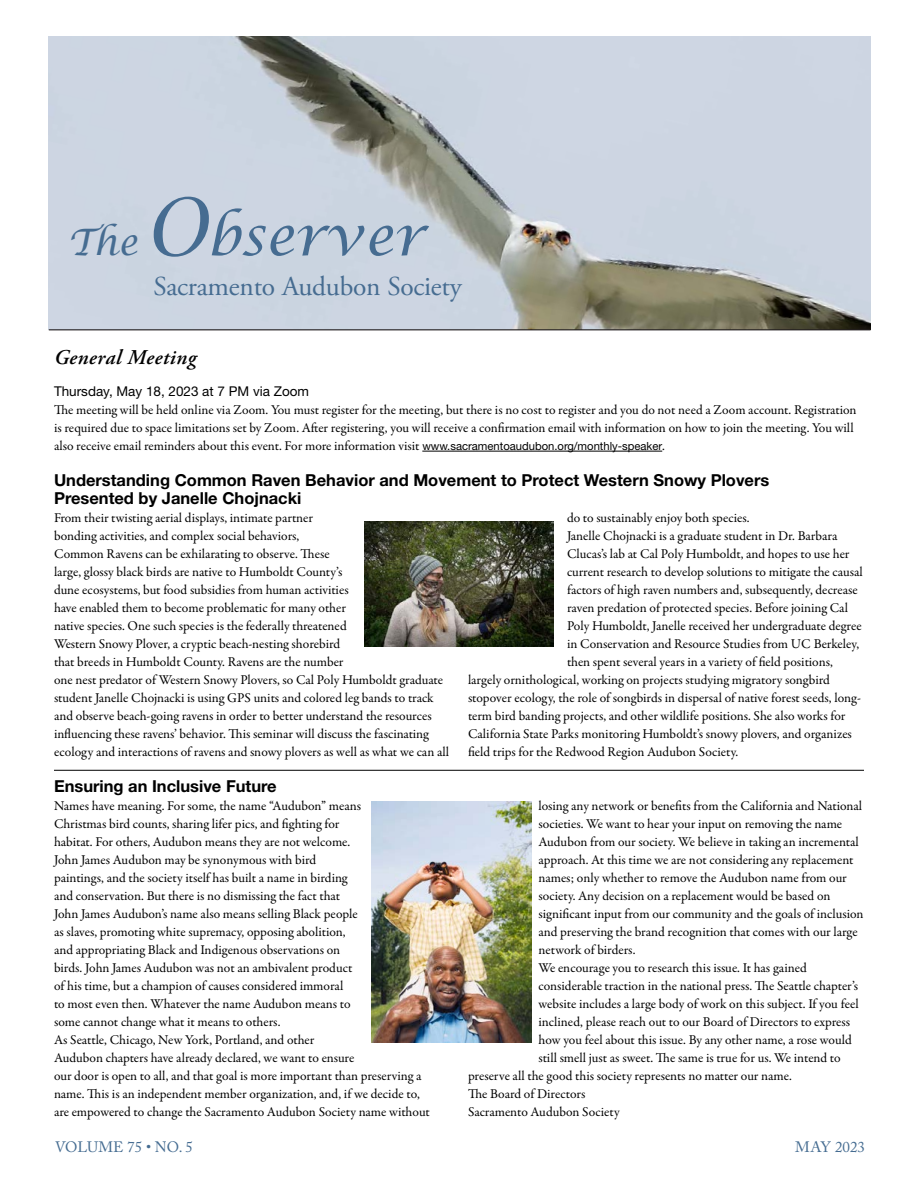
<style>
.page{position:relative;width:918px;height:1188px;background:#fff}
.page>*{position:absolute;margin:0;border:0;box-sizing:border-box;transform-origin:0 0}
.t1{font:italic 54.75px "Lucida Calligraphy";color:#466c91}
.t2{font:27.45px "Adobe Garamond Pro";letter-spacing:-.01em;color:#466c91}
.t3{font:italic 600 21px "Adobe Garamond Pro";letter-spacing:.025em;color:#000}
.t4{font:700 16.5px/18px "Helvetica Neue LT Std";color:#000}
.t5{font:15px "Adobe Caslon Pro";color:#456c91}
.t6{font:13.5px/18px "Garamond Premr Pro";color:#000}
.t7{font:13.5px "Helvetica Neue LT Std";color:#000}
.s1{font-size:36.45px}
.s2{font-size:79.2px}
.s3{font-family:"Helvetica Neue LT Std";font-size:11.25px}
</style>
<div class="page">
<img style="left:49px;top:37px;width:822px;height:292px">
<hr style="left:49px;top:329px;width:822px;height:1px;background:#231f20">
<hr style="left:422px;top:451px;width:240px;height:1px;background:#000">
<img style="left:364px;top:521px;width:190px;height:126px">
<hr style="left:54px;top:770px;width:810px;height:1px;background:#000">
<img style="left:371px;top:801px;width:161px;height:242px">
<h1 class="t1" style="left:68px;top:203px;width:359px"><span class="s1">The</span> <span class="s2">O</span>bserver</h1>
<h2 class="t2" style="left:154px;top:270px;width:310px">Sacramento Audubon Society</h2>
<h3 class="t3" style="left:54px;top:346px;width:144px">General Meeting</h3>
<p class="t7" style="left:54px;top:383px;width:257px">Thursday, May 18, 2023 at 7 PM via Zoom</p>
<p class="t6" style="left:54px;top:401px;width:804px">The meeting will be held online via Zoom. You must register for the meeting, but there is no cost to register and you do not need a Zoom account. Registration is required due to space limitations set by Zoom. After registering, you will receive a confirmation email with information on how to join the meeting. You will also receive email reminders about this event. For more information visit <span class="s3">www.sacramentoaudubon.org/monthly-speaker</span>.</p>
<p class="t4" style="left:54px;top:471px;width:717px">Understanding Common Raven Behavior and Movement to Protect Western Snowy Plovers<br>Presented by Janelle Chojnacki</p>
<p class="t6" style="left:54px;top:509px;width:397px">From their twisting aerial displays, intimate partner<br>bonding activities, and complex social behaviors,<br>Common Ravens can be exhilarating to observe. These<br>large, glossy black birds are native to Humboldt County’s<br>dune ecosystems, but food subsidies from human activities<br>have enabled them to become problematic for many other<br>native species. One such species is the federally threatened<br>Western Snowy Plover, a cryptic beach-nesting shorebird<br>that breeds in Humboldt County. Ravens are the number<br>one nest predator of Western Snowy Plovers, so Cal Poly Humboldt graduate student Janelle Chojnacki is using GPS units and colored leg bands to track and observe beach-going ravens in order to better understand the resources influencing these ravens’ behavior. This seminar will discuss the fascinating ecology and interactions of ravens and snowy plovers as well as what we can all</p>
<p class="t6" style="left:567px;top:509px;width:184px">do to sustainably enjoy both species.</p>
<p class="t6" style="left:567px;top:527px;width:272px">Janelle Chojnacki is a graduate student in Dr. Barbara</p>
<p class="t6" style="left:567px;top:545px;width:284px">Clucas’s lab at Cal Poly Humboldt, and hopes to use her</p>
<p class="t6" style="left:567px;top:563px;width:297px">current research to develop solutions to mitigate the causal</p>
<p class="t6" style="left:567px;top:581px;width:292px">factors of high raven numbers and, subsequently, decrease</p>
<p class="t6" style="left:567px;top:599px;width:283px">raven predation of protected species. Before joining Cal</p>
<p class="t6" style="left:567px;top:617px;width:296px">Poly Humboldt, Janelle received her undergraduate degree</p>
<p class="t6" style="left:567px;top:635px;width:294px">in Conservation and Resource Studies from UC Berkeley,</p>
<p class="t6" style="left:567px;top:653px;width:267px">then spent several years in a variety of field positions,</p>
<p class="t6" style="left:468px;top:671px;width:364px">largely ornithological, working on projects studying migratory songbird</p>
<p class="t6" style="left:468px;top:689px;width:395px">stopover ecology, the role of songbirds in dispersal of native forest seeds, long-</p>
<p class="t6" style="left:468px;top:707px;width:379px">term bird banding projects, and other wildlife positions. She also works for</p>
<p class="t6" style="left:468px;top:725px;width:385px">California State Parks monitoring Humboldt’s snowy plovers, and organizes</p>
<p class="t6" style="left:468px;top:743px;width:272px">field trips for the Redwood Region Audubon Society.</p>
<p class="t4" style="left:54px;top:777px;width:224px">Ensuring an Inclusive Future</p>
<p class="t6" style="left:54px;top:797px;width:377px">Names have meaning. For some, the name “Audubon” means<br>Christmas bird counts, sharing lifer pics, and fighting for<br>habitat. For others, Audubon means they are not welcome.<br>John James Audubon may be synonymous with bird<br>paintings, and the society itself has built a name in birding<br>and conservation. But there is no dismissing the fact that<br>John James Audubon’s name also means selling Black people<br>as slaves, promoting white supremacy, opposing abolition,<br>and appropriating Black and Indigenous observations on<br>birds. John James Audubon was not an ambivalent product<br>of his time, but a champion of causes considered immoral<br>to most even then. Whatever the name Audubon means to<br>some cannot change what it means to others.<br>As Seattle, Chicago, New York, Portland, and other<br>Audubon chapters have already declared, we want to ensure<br>our door is open to all, and that goal is more important than preserving a name. This is an independent member organization, and, if we decide to, are empowered to change the Sacramento Audubon Society name without</p>
<p class="t6" style="left:539px;top:797px;width:325px">losing any network or benefits from the California and National</p>
<p class="t6" style="left:539px;top:815px;width:305px">societies. We want to hear your input on removing the name</p>
<p class="t6" style="left:539px;top:833px;width:322px">Audubon from our society. We believe in taking an incremental</p>
<p class="t6" style="left:539px;top:851px;width:317px">approach. At this time we are not considering any replacement</p>
<p class="t6" style="left:539px;top:869px;width:310px">names; only whether to remove the Audubon name from our</p>
<p class="t6" style="left:539px;top:887px;width:294px">society. Any decision on a replacement would be based on</p>
<p class="t6" style="left:539px;top:905px;width:327px">significant input from our community and the goals of inclusion</p>
<p class="t6" style="left:539px;top:923px;width:321px">and preserving the brand recognition that comes with our large</p>
<p class="t6" style="left:539px;top:941px;width:98px">network of birders.</p>
<p class="t6" style="left:539px;top:959px;width:270px">We encourage you to research this issue. It has gained</p>
<p class="t6" style="left:539px;top:977px;width:321px">considerable traction in the national press. The Seattle chapter’s</p>
<p class="t6" style="left:539px;top:995px;width:322px">website includes a large body of work on this subject. If you feel</p>
<p class="t6" style="left:539px;top:1013px;width:313px">inclined, please reach out to our Board of Directors to express</p>
<p class="t6" style="left:539px;top:1031px;width:315px">how you feel about this issue. By any other name, a rose would</p>
<p class="t6" style="left:539px;top:1049px;width:304px">still smell just as sweet. The same is true for us. We intend to</p>
<p class="t6" style="left:468px;top:1067px;width:325px">preserve all the good this society represents no matter our name.</p>
<p class="t6" style="left:468px;top:1085px;width:119px">The Board of Directors</p>
<p class="t6" style="left:468px;top:1103px;width:153px">Sacramento Audubon Society</p>
<p class="t5" style="left:55px;top:1138px;width:139px">VOLUME 75 • NO. 5</p>
<p class="t5" style="left:795px;top:1138px;width:71px">MAY 2023</p>
</div>
